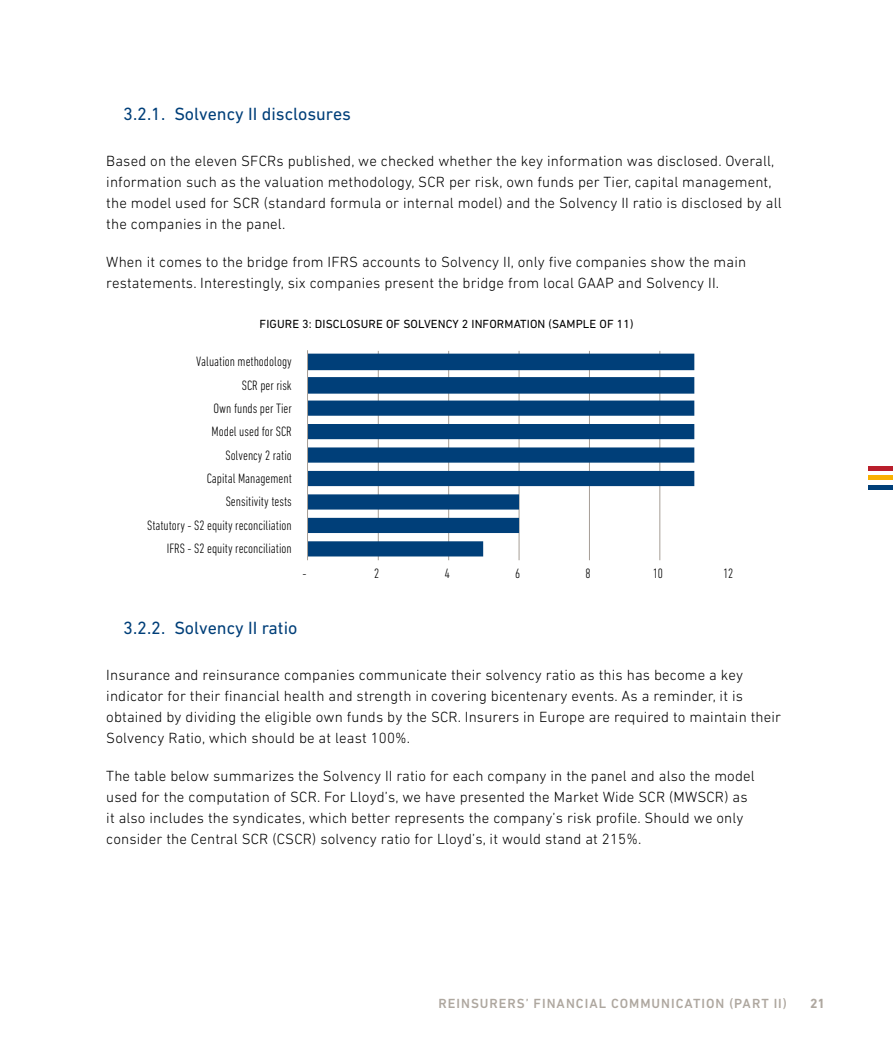
<style>
.page{position:relative;width:893px;height:1063px;background:#fff}
.page>*{position:absolute;margin:0;border:0;box-sizing:border-box;transform-origin:0 0}
.t1{font:18px "DIN Next LT Pro";color:#003f79}
.t2{font:300 15px/21px "DIN Next LT Pro";letter-spacing:.01em;color:#000}
.t3{font:300 condensed 13.8px "DIN Next LT Pro";color:#000}
.t4{font:500 13.5px "DIN Next LT Pro";letter-spacing:.07em;color:#aea79f}
.t5{font:700 13.5px "DIN Next LT Pro";color:#aea79f}
.t6{font:12px "DIN Next LT Pro";letter-spacing:.01em;color:#000}
</style>
<div class="page">
<hr style="left:378px;top:351px;width:1px;height:209px;background:#a69e96">
<hr style="left:448px;top:351px;width:1px;height:209px;background:#a69e96">
<hr style="left:519px;top:351px;width:1px;height:209px;background:#a69e96">
<hr style="left:589px;top:351px;width:1px;height:209px;background:#a69e96">
<hr style="left:660px;top:351px;width:1px;height:209px;background:#a69e96">
<svg style="left:308px;top:354px;width:386px;height:202px;fill:#003f79"></svg>
<hr style="left:307px;top:350px;width:1px;height:210px;background:#a69e96">
<div style="left:869px;top:475px;width:24px;height:5px;background:#f9b000"></div>
<div style="left:869px;top:485px;width:24px;height:5px;background:#003f79"></div>
<div style="left:869px;top:466px;width:24px;height:5px;background:#b91e2b"></div>
<p class="t1" style="left:123px;top:103px;width:229px">3.2.1. Solvency II disclosures</p>
<p class="t2" style="left:106px;top:151px;width:677px">Based on the eleven SFCRs published, we checked whether the key information was disclosed. Overall, information such as the valuation methodology, SCR per risk, own funds per Tier, capital management, the model used for SCR (standard formula or internal model) and the Solvency II ratio is disclosed by all the companies in the panel.</p>
<p class="t2" style="left:106px;top:252px;width:641px">When it comes to the bridge from IFRS accounts to Solvency II, only five companies show the main restatements. Interestingly, six companies present the bridge from local GAAP and Solvency II.</p>
<p class="t6" style="left:260px;top:317px;width:375px">FIGURE 3: DISCLOSURE OF SOLVENCY 2 INFORMATION (SAMPLE OF 11)</p>
<p class="t3" style="left:196px;top:354px;width:97px">Valuation methodology</p>
<p class="t3" style="left:242px;top:377px;width:51px">SCR per risk</p>
<p class="t3" style="left:213px;top:400px;width:80px">Own funds per Tier</p>
<p class="t3" style="left:212px;top:424px;width:82px">Model used for SCR</p>
<p class="t3" style="left:225px;top:447px;width:68px">Solvency 2 ratio</p>
<p class="t3" style="left:207px;top:471px;width:87px">Capital Management</p>
<p class="t3" style="left:226px;top:494px;width:68px">Sensitivity tests</p>
<p class="t3" style="left:147px;top:517px;width:146px">Statutory - S2 equity reconciliation</p>
<p class="t3" style="left:167px;top:541px;width:126px">IFRS - S2 equity reconciliation</p>
<p class="t3" style="left:303px;top:565px;width:6px">-</p>
<p class="t3" style="left:374px;top:565px;width:7px">2</p>
<p class="t3" style="left:445px;top:565px;width:7px">4</p>
<p class="t3" style="left:515px;top:565px;width:7px">6</p>
<p class="t3" style="left:585px;top:565px;width:7px">8</p>
<p class="t3" style="left:653px;top:565px;width:12px">10</p>
<p class="t3" style="left:723px;top:565px;width:12px">12</p>
<p class="t1" style="left:123px;top:617px;width:176px">3.2.2. Solvency II ratio</p>
<p class="t2" style="left:106px;top:665px;width:676px">Insurance and reinsurance companies communicate their solvency ratio as this has become a key indicator for their financial health and strength in covering bicentenary events. As a reminder, it is obtained by dividing the eligible own funds by the SCR. Insurers in Europe are required to maintain their Solvency Ratio, which should be at least 100%.</p>
<p class="t2" style="left:106px;top:766px;width:650px">The table below summarizes the Solvency II ratio for each company in the panel and also the model used for the computation of SCR. For Lloyd’s, we have presented the Market Wide SCR (MWSCR) as it also includes the syndicates, which better represents the company’s risk profile. Should we only consider the Central SCR (CSCR) solvency ratio for Lloyd’s, it would stand at 215%.</p>
<p class="t4" style="left:439px;top:996px;width:350px">REINSURERS’ FINANCIAL COMMUNICATION (PART II)</p>
<p class="t5" style="left:810px;top:996px;width:16px">21</p>
</div>
